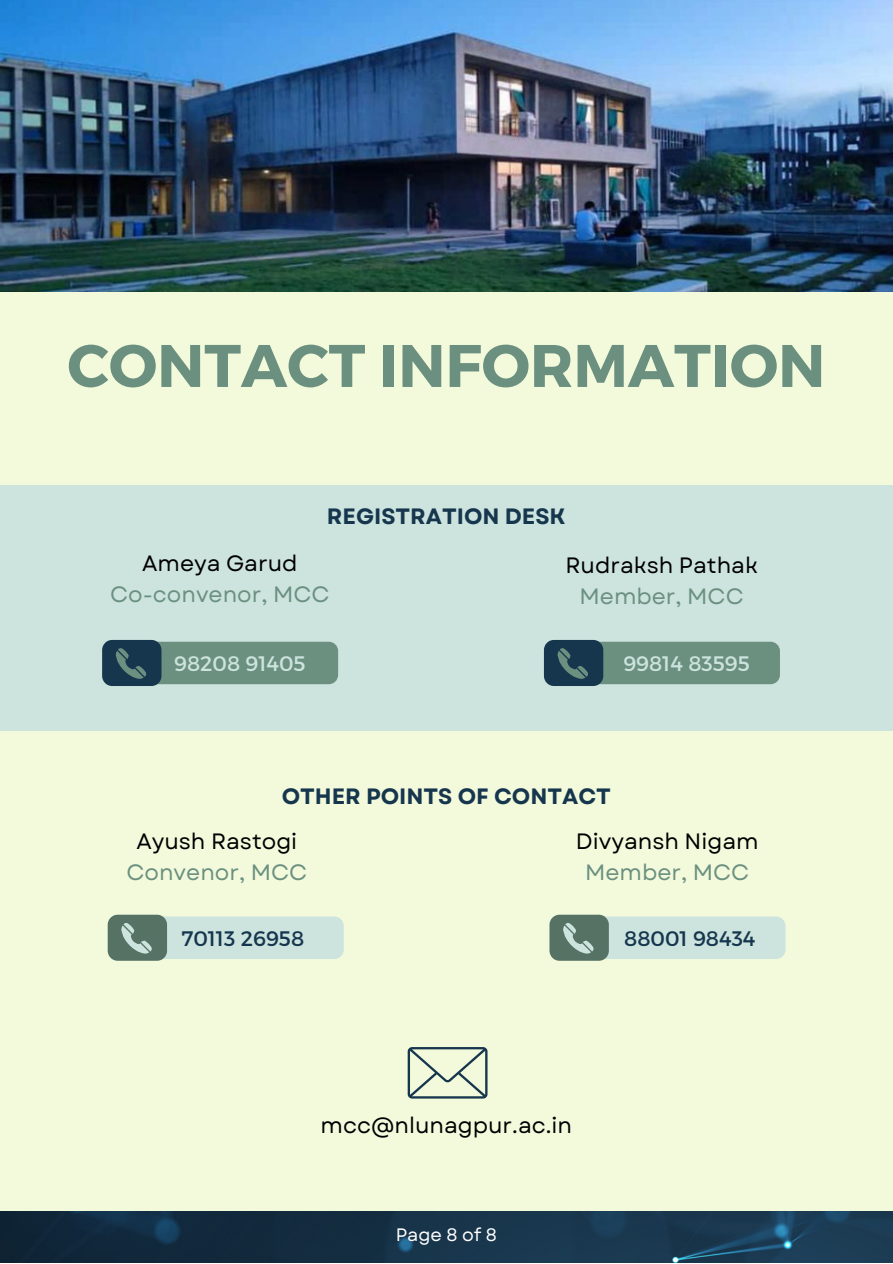
<style>
.page{position:relative;width:893px;height:1264px;background:#fff}
.page>*{position:absolute;margin:0;border:0;box-sizing:border-box;transform-origin:0 0}
.t1{font:700 60px "Montserrat";color:#6b9080}
.t2{font:22.2px "Garet";color:#000}
.t3{font:22.2px "Garet";color:#6b9080}
.t4{font:700 22.2px "Garet";color:#16364e}
.t5{font:21px "Montserrat";color:#cce3de}
.t6{font:21px "Montserrat";color:#16364e}
.t7{font:18px "Garet";color:#fff}
</style>
<div class="page">
<img style="left:0;top:1210px;width:892px;height:52px">
<div style="left:0;top:0;width:892px;height:1210px;background:#f3fadc"></div>
<div style="left:0;top:485px;width:892px;height:245px;background:#cce3de"></div>
<svg style="left:407px;top:1047px;width:80px;height:51px"></svg>
<div style="left:104px;top:641px;width:234px;height:43px;background:#6b9080;border-radius:9px"></div>
<div style="left:102px;top:640px;width:59px;height:46px;background:#16364e;border-radius:10px"></div>
<svg style="left:116px;top:648px;width:31px;height:31px"></svg>
<div style="left:546px;top:641px;width:233px;height:43px;background:#6b9080;border-radius:9px"></div>
<div style="left:544px;top:640px;width:59px;height:46px;background:#16364e;border-radius:10px"></div>
<svg style="left:557px;top:648px;width:31px;height:31px"></svg>
<div style="left:551px;top:916px;width:234px;height:42px;background:#cce3de;border-radius:9px"></div>
<div style="left:549px;top:914px;width:59px;height:46px;background:#557265;border-radius:10px"></div>
<svg style="left:563px;top:923px;width:31px;height:30px"></svg>
<div style="left:110px;top:916px;width:233px;height:42px;background:#cce3de;border-radius:9px"></div>
<div style="left:108px;top:914px;width:59px;height:46px;background:#557265;border-radius:10px"></div>
<svg style="left:121px;top:923px;width:31px;height:30px"></svg>
<img style="left:0;top:0;width:892px;height:291px">
<h1 class="t1" style="left:67px;top:326px;width:759px">CONTACT INFORMATION</h1>
<p class="t4" style="left:327px;top:500px;width:240px">REGISTRATION DESK</p>
<p class="t2" style="left:142px;top:547px;width:157px">Ameya Garud</p>
<p class="t3" style="left:110px;top:577px;width:221px">Co-convenor, MCC</p>
<p class="t2" style="left:565px;top:549px;width:194px">Rudraksh Pathak</p>
<p class="t3" style="left:579px;top:580px;width:166px">Member, MCC</p>
<p class="t5" style="left:174px;top:649px;width:133px">98208 91405</p>
<p class="t5" style="left:623px;top:650px;width:128px">99814 83595</p>
<p class="t4" style="left:282px;top:780px;width:331px">OTHER POINTS OF CONTACT</p>
<p class="t2" style="left:136px;top:825px;width:162px">Ayush Rastogi</p>
<p class="t3" style="left:126px;top:855px;width:182px">Convenor, MCC</p>
<p class="t2" style="left:576px;top:825px;width:184px">Divyansh Nigam</p>
<p class="t3" style="left:585px;top:855px;width:166px">Member, MCC</p>
<p class="t6" style="left:181px;top:924px;width:124px">70113 26958</p>
<p class="t6" style="left:624px;top:925px;width:133px">88001 98434</p>
<p class="t2" style="left:320px;top:1108px;width:253px">mcc@nlunagpur.ac.in</p>
<p class="t7" style="left:396px;top:1221px;width:103px">Page 8 of 8</p>
</div>
